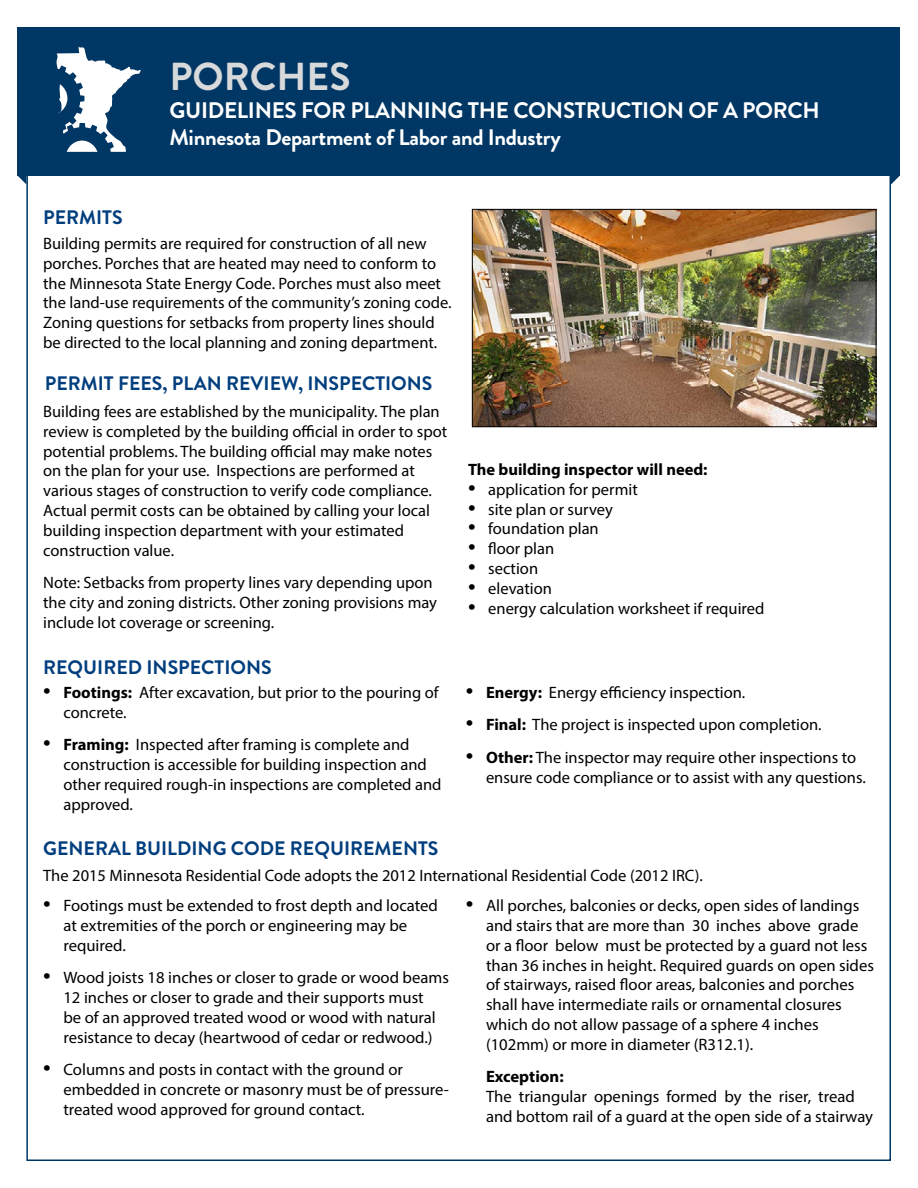
<style>
.page{position:relative;width:918px;height:1188px;background:#fff}
.page>*{position:absolute;margin:0;border:0;box-sizing:border-box;transform-origin:0 0}
.Headline{font:700 39px "Brandon Grotesque";color:#d7d9da}
.Subhead_White{font:700 22.5px/27px "Brandon Grotesque";letter-spacing:-.015em;color:#fff}
.t1{font:700 19.5px "Brandon Grotesque";color:#003e7e}
.t2{font:16.5px/19.8px "Myriad Pro";color:#000}
.t3{font:700 16.5px "Myriad Pro";color:#000}
.s1{font-size:27px}
.s2{font-weight:700}
</style>
<div class="page">
<div style="left:17px;top:27px;width:883px;height:149px;background:#003764"></div>
<svg style="left:57px;top:47px;width:84px;height:105px"></svg>
<svg style="left:891px;top:176px;width:9px;height:8px"></svg>
<svg style="left:18px;top:176px;width:8px;height:8px"></svg>
<img style="left:474px;top:211px;width:400px;height:214px">
<div style="left:472px;top:209px;width:404px;height:218px;border:1px solid #000"></div>
<h1 class="Headline" style="left:170px;top:49px;width:182px">PORCHES</h1>
<p class="t1" style="left:43px;top:203px;width:81px">PERMITS</p>
<h2 class="Subhead_White" style="left:170px;top:98px;width:652px">GUIDELINES FOR PLANNING THE CONSTRUCTION OF A PORCH<br>Minnesota Department of Labor and Industry</h2>
<p class="t2" style="left:43px;top:233px;width:410px">Building permits are required for construction of all new porches. Porches that are heated may need to conform to the Minnesota State Energy Code. Porches must also meet the land-use requirements of the community’s zoning code.<br>Zoning questions for setbacks from property lines should be directed to the local planning and zoning department.</p>
<p class="t1" style="left:45px;top:370px;width:389px">PERMIT FEES, PLAN REVIEW, INSPECTIONS</p>
<p class="t2" style="left:43px;top:401px;width:406px">Building fees are established by the municipality. The plan review is completed by the building official in order to spot potential problems. The building official may make notes on the plan for your use. Inspections are performed at various stages of construction to verify code compliance.<br>Actual permit costs can be obtained by calling your local building inspection department with your estimated construction value.</p>
<p class="t2" style="left:43px;top:572px;width:395px">Note: Setbacks from property lines vary depending upon the city and zoning districts. Other zoning provisions may include lot coverage or screening.</p>
<p class="t1" style="left:43px;top:654px;width:230px">REQUIRED INSPECTIONS</p>
<p class="t2" style="left:63px;top:682px;width:377px;text-indent:-20px"><span class="s1">•</span> <span class="s2">Footings:</span> After excavation, but prior to the pouring of concrete.</p>
<p class="t2" style="left:63px;top:735px;width:380px;text-indent:-20px"><span class="s1">•</span> <span class="s2">Framing:</span> Inspected after framing is complete and construction is accessible for building inspection and other required rough-in inspections are completed and approved.</p>
<p class="t1" style="left:43px;top:835px;width:397px">GENERAL BUILDING CODE REQUIREMENTS</p>
<p class="t3" style="left:468px;top:459px;width:241px">The building inspector will need:</p>
<p class="t2" style="left:468px;top:479px;width:171px"><span class="s1">•</span> application for permit</p>
<p class="t2" style="left:468px;top:499px;width:146px"><span class="s1">•</span> site plan or survey</p>
<p class="t2" style="left:468px;top:519px;width:132px"><span class="s1">•</span> foundation plan</p>
<p class="t2" style="left:468px;top:539px;width:88px"><span class="s1">•</span> floor plan</p>
<p class="t2" style="left:468px;top:558px;width:72px"><span class="s1">•</span> section</p>
<p class="t2" style="left:468px;top:578px;width:85px"><span class="s1">•</span> elevation</p>
<p class="t2" style="left:468px;top:598px;width:298px"><span class="s1">•</span> energy calculation worksheet if required</p>
<p class="t2" style="left:466px;top:682px;width:281px"><span class="s1">•</span> <span class="s2">Energy:</span> Energy efficiency inspection.</p>
<p class="t2" style="left:466px;top:715px;width:357px"><span class="s1">•</span> <span class="s2">Final:</span> The project is inspected upon completion.</p>
<p class="t2" style="left:486px;top:747px;width:381px;text-indent:-20px"><span class="s1">•</span> <span class="s2">Other:</span> The inspector may require other inspections to ensure code compliance or to assist with any questions.</p>
<p class="t2" style="left:43px;top:865px;width:661px">The 2015 Minnesota Residential Code adopts the 2012 International Residential Code (2012 IRC).</p>
<p class="t2" style="left:63px;top:896px;width:376px;text-indent:-20px"><span class="s1">•</span> Footings must be extended to frost depth and located at extremities of the porch or engineering may be required.</p>
<p class="t2" style="left:43px;top:968px;width:407px;text-align:center"><span class="s1">•</span> Wood joists 18 inches or closer to grade or wood beams 12 inches or closer to grade and their supports must<br>be of an approved treated wood or wood with natural resistance to decay (heartwood of cedar or redwood.)</p>
<p class="t2" style="left:63px;top:1059px;width:387px;text-indent:-20px"><span class="s1">•</span> Columns and posts in contact with the ground or embedded in concrete or masonry must be of pressure&shy;treated wood approved for ground contact.</p>
<p class="t2" style="left:486px;top:896px;width:389px;text-indent:-20px"><span class="s1">•</span> All porches, balconies or decks, open sides of landings and stairs that are more than 30 inches above grade or a floor below must be protected by a guard not less than 36 inches in height. Required guards on open sides of stairways, raised floor areas, balconies and porches shall have intermediate rails or ornamental closures which do not allow passage of a sphere 4 inches (102mm) or more in diameter (R312.1).</p>
<p class="t3" style="left:486px;top:1066px;width:79px">Exception:</p>
<p class="t2" style="left:486px;top:1086px;width:389px">The triangular openings formed by the riser, tread and bottom rail of a guard at the open side of a stairway</p>
</div>
